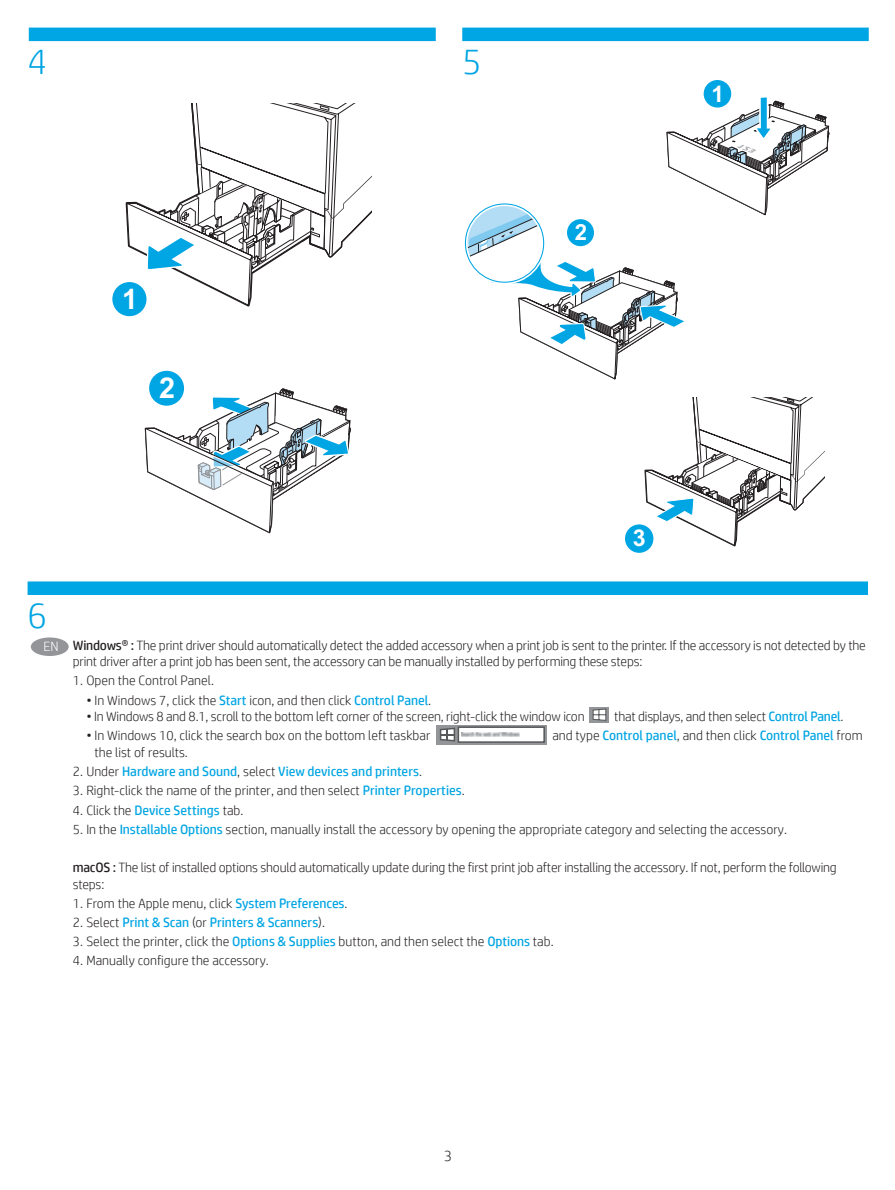
<style>
.page{position:relative;width:895px;height:1190px;background:#fff}
.page>*{position:absolute;margin:0;border:0;box-sizing:border-box;transform-origin:0 0}
.t1{font:300 36px "HP Simplified";color:#00a5e3}
.t2{font:700 28.8px "Arial";color:#fff}
.t3{font:700 28.05px "Arial";color:#fff}
.t4{font:700 23.25px "Arial";color:#fff}
.t5{font:700 22.65px "Arial";color:#fff}
.t6{font:700 22.2px "Arial";color:#fff}
.t7{font:300 15px "HP Simplified";color:#231f20}
.t8{font:300 13.5px/16.5px "HP Simplified";letter-spacing:-.015em;color:#231f20}
.t9{font:13.5px "HP Simplified";letter-spacing:-.005em;color:#00a5e3}
.t10{font:300 13.5px "HP Simplified";color:#fff}
.s1{font-weight:400}
.s2{font-weight:400;color:#00a5e3}
.s3{font-weight:300;color:#231f20}
</style>
<div class="page">
<svg style="left:111px;top:281px;width:36px;height:36px"></svg>
<div style="left:110px;top:280px;width:38px;height:38px;border:2px solid #fff;border-radius:50%"></div>
<svg style="left:124px;top:103px;width:247px;height:431px"></svg>
<svg style="left:465px;top:80px;width:364px;height:300px"></svg>
<div style="left:624px;top:523px;width:29px;height:30px;background:#00a5e3;border-radius:50%"></div>
<div style="left:623px;top:523px;width:31px;height:31px;border:1px solid #fff;border-radius:50%"></div>
<svg style="left:643px;top:397px;width:181px;height:149px"></svg>
<div style="left:462px;top:28px;width:406px;height:13px;background:#00a5e3"></div>
<div style="left:28px;top:581px;width:839px;height:14px;background:#00a5e3"></div>
<div style="left:29px;top:28px;width:406px;height:13px;background:#00a5e3"></div>
<svg style="left:589px;top:707px;width:20px;height:15px"></svg>
<svg style="left:592px;top:708px;width:14px;height:13px"></svg>
<svg style="left:436px;top:725px;width:110px;height:19px"></svg>
<svg style="left:439px;top:726px;width:105px;height:16px"></svg>
<img style="left:461px;top:732px;width:58px;height:4px">
<div style="left:31px;top:637px;width:38px;height:19px;background:#939598;border-radius:50%"></div>
<h1 class="t1" style="left:28px;top:42px;width:21px">4</h1>
<h3 class="t3" style="left:122px;top:279px;width:17px">1</h3>
<h2 class="t2" style="left:159px;top:368px;width:17px">2</h2>
<h1 class="t1" style="left:462px;top:42px;width:21px">5</h1>
<h3 class="t6" style="left:574px;top:217px;width:14px">2</h3>
<h3 class="t5" style="left:711px;top:78px;width:14px">1</h3>
<h3 class="t4" style="left:632px;top:521px;width:14px">3</h3>
<h1 class="t1" style="left:28px;top:595px;width:21px">6</h1>
<p class="t10" style="left:43px;top:638px;width:17px">EN</p>
<p class="t8" style="left:73px;top:636px;width:794px"><span class="s1">Windows® :</span> The print driver should automatically detect the added accessory when a print job is sent to the printer. If the accessory is not detected by the print driver after a print job has been sent, the accessory can be manually installed by performing these steps:</p>
<p class="t8" style="left:73px;top:672px;width:143px">1. Open the Control Panel.</p>
<p class="t8" style="left:86px;top:691px;width:346px">• In Windows 7, click the <span class="s2">Start</span> icon, and then click <span class="s2">Control Panel</span>.</p>
<p class="t8" style="left:86px;top:707px;width:499px">• In Windows 8 and 8.1, scroll to the bottom left corner of the screen, right-click the window icon</p>
<p class="t8" style="left:614px;top:707px;width:231px">that displays, and then select <span class="s2">Control Panel</span>.</p>
<p class="t8" style="left:86px;top:727px;width:345px">• In Windows 10, click the search box on the bottom left taskbar</p>
<p class="t8" style="left:552px;top:727px;width:312px">and type <span class="s2">Control panel</span>, and then click <span class="s2">Control Panel</span> from</p>
<p class="t8" style="left:94px;top:743px;width:95px">the list of results.</p>
<p class="t9" style="left:73px;top:762px;width:350px"><span class="s3">2. Under</span> Hardware and Sound<span class="s3">, select</span> View devices and printers<span class="s3">.</span></p>
<p class="t8" style="left:73px;top:782px;width:393px">3. Right-click the name of the printer, and then select <span class="s2">Printer Properties</span>.</p>
<p class="t8" style="left:73px;top:801px;width:172px">4. Click the <span class="s2">Device Settings</span> tab.</p>
<p class="t8" style="left:73px;top:820px;width:715px">5. In the <span class="s2">Installable Options</span> section, manually install the accessory by opening the appropriate category and selecting the accessory.</p>
<p class="t8" style="left:73px;top:858px;width:765px"><span class="s1">macOS :</span> The list of installed options should automatically update during the first print job after installing the accessory. If not, perform the following steps:</p>
<p class="t8" style="left:73px;top:894px;width:276px">1. From the Apple menu, click <span class="s2">System Preferences</span>.</p>
<p class="t9" style="left:73px;top:913px;width:254px"><span class="s3">2. Select</span> Print &amp; Scan <span class="s3">(or</span> Printers &amp; Scanners<span class="s3">).</span></p>
<p class="t8" style="left:73px;top:932px;width:482px">3. Select the printer, click the <span class="s2">Options &amp; Supplies</span> button, and then select the <span class="s2">Options</span> tab.</p>
<p class="t8" style="left:73px;top:952px;width:197px">4. Manually configure the accessory.</p>
<p class="t7" style="left:444px;top:1146px;width:10px">3</p>
</div>
